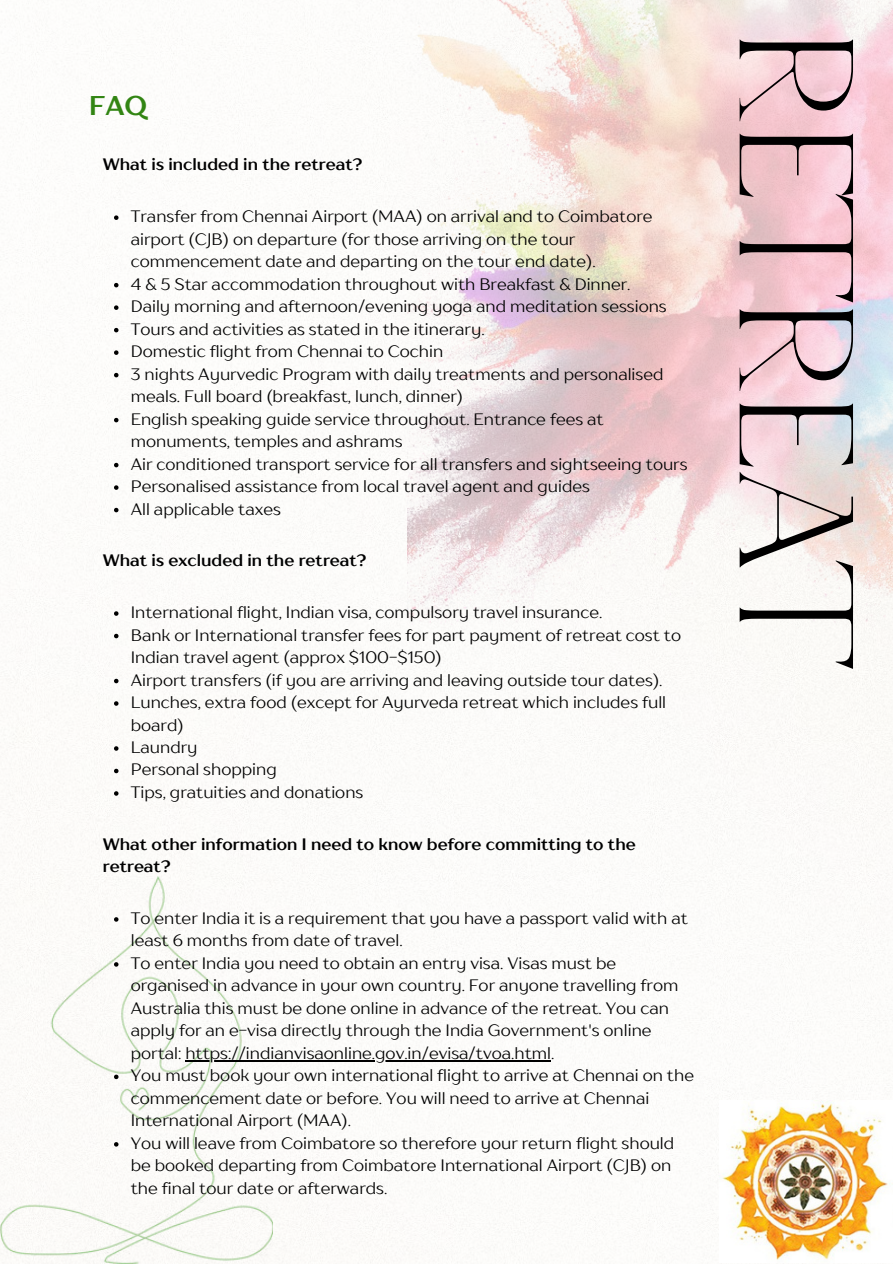
<style>
.page{position:relative;width:893px;height:1264px;background:#fff}
.page>*{position:absolute;margin:0;border:0;box-sizing:border-box;transform-origin:0 0}
.t1{font:161.85px "TT Ricordi Nobili";letter-spacing:-.105em;color:#000}
.t2{font:700 27px "TT Drugs";color:#328513}
.t3{font:16.5px/22.5px "TT Drugs";color:#000}
.t4{font:700 16.5px/22.5px "TT Drugs";color:#000}
</style>
<div class="page">
<img style="left:0;top:0;width:892px;height:1263px">
<img style="left:407px;top:0;width:485px;height:626px">
<img style="left:719px;top:1100px;width:173px;height:162px">
<img style="left:0;top:876px;width:272px;height:387px">
<svg style="left:114px;top:215px;width:4px;height:5px"></svg>
<svg style="left:114px;top:283px;width:4px;height:4px"></svg>
<svg style="left:114px;top:305px;width:4px;height:5px"></svg>
<svg style="left:114px;top:328px;width:4px;height:4px"></svg>
<svg style="left:114px;top:350px;width:4px;height:5px"></svg>
<svg style="left:114px;top:373px;width:4px;height:4px"></svg>
<svg style="left:114px;top:418px;width:4px;height:4px"></svg>
<svg style="left:114px;top:463px;width:4px;height:4px"></svg>
<svg style="left:114px;top:485px;width:4px;height:5px"></svg>
<svg style="left:114px;top:508px;width:4px;height:4px"></svg>
<svg style="left:114px;top:611px;width:4px;height:4px"></svg>
<svg style="left:114px;top:633px;width:4px;height:5px"></svg>
<svg style="left:114px;top:678px;width:4px;height:5px"></svg>
<svg style="left:114px;top:701px;width:4px;height:4px"></svg>
<svg style="left:114px;top:746px;width:4px;height:4px"></svg>
<svg style="left:114px;top:768px;width:4px;height:5px"></svg>
<svg style="left:114px;top:791px;width:4px;height:4px"></svg>
<svg style="left:114px;top:917px;width:4px;height:4px"></svg>
<svg style="left:114px;top:962px;width:4px;height:4px"></svg>
<hr style="left:185px;top:1060px;width:366px;height:1px;background:#000">
<svg style="left:114px;top:1074px;width:4px;height:5px"></svg>
<svg style="left:114px;top:1142px;width:4px;height:4px"></svg>
<h2 class="t2" style="left:89px;top:87px;width:59px">FAQ</h2>
<p class="t4" style="left:103px;top:153px;width:261px">What is included in the retreat?</p>
<p class="t3" style="left:131px;top:205px;width:558px">Transfer from Chennai Airport (MAA) on arrival and to Coimbatore airport (CJB) on departure (for those arriving on the tour commencement date and departing on the tour end date).<br>4 &amp; 5 Star accommodation throughout with Breakfast &amp; Dinner.<br>Daily morning and afternoon/evening yoga and meditation sessions Tours and activities as stated in the itinerary.<br>Domestic flight from Chennai to Cochin<br>3 nights Ayurvedic Program with daily treatments and personalised meals. Full board (breakfast, lunch, dinner)<br>English speaking guide service throughout. Entrance fees at monuments, temples and ashrams<br>Air conditioned transport service for all transfers and sightseeing tours Personalised assistance from local travel agent and guides<br>All applicable taxes</p>
<p class="t4" style="left:103px;top:549px;width:265px">What is excluded in the retreat?</p>
<p class="t3" style="left:131px;top:601px;width:552px">International flight, Indian visa, compulsory travel insurance.<br>Bank or International transfer fees for part payment of retreat cost to Indian travel agent (approx $100-$150)<br>Airport transfers (if you are arriving and leaving outside tour dates).<br>Lunches, extra food (except for Ayurveda retreat which includes full board)<br>Laundry<br>Personal shopping<br>Tips, gratuities and donations</p>
<p class="t4" style="left:103px;top:832px;width:534px">What other information I need to know before committing to the retreat?</p>
<p class="t3" style="left:131px;top:906px;width:564px">To enter India it is a requirement that you have a passport valid with at least 6 months from date of travel.<br>To enter India you need to obtain an entry visa. Visas must be organised in advance in your own country. For anyone travelling from Australia this must be done online in advance of the retreat. You can apply for an e-visa directly through the India Government's online portal: https://indianvisaonline.gov.in/evisa/tvoa.html.<br>You must book your own international flight to arrive at Chennai on the commencement date or before. You will need to arrive at Chennai International Airport (MAA).<br>You will leave from Coimbatore so therefore your return flight should be booked departing from Coimbatore International Airport (CJB) on the final tour date or afterwards.</p>
<h1 class="t1" style="left:893px;top:17px;width:654px;rotate:90deg">RETREAT</h1>
</div>
